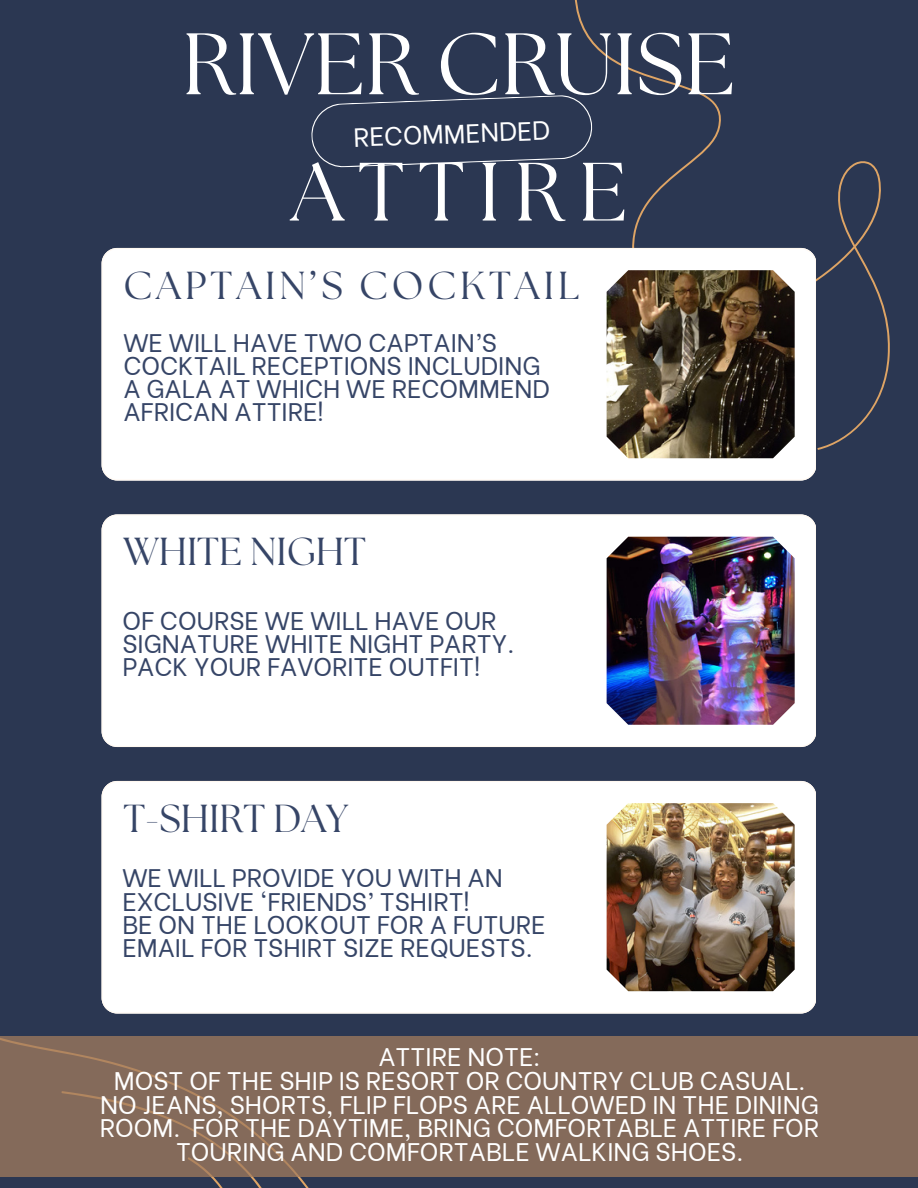
<style>
.page{position:relative;width:918px;height:1188px;background:#2b3752}
.page>*{position:absolute;margin:0;border:0;box-sizing:border-box;transform-origin:0 0}
.t1{font:87px "The Seasons";color:#fff}
.t2{font:82.5px "The Seasons";letter-spacing:.17em;color:#fff}
.t3{font:39px "The Seasons";color:#364567}
.t4{font:39px "The Seasons";letter-spacing:.1em;color:#364567}
.t5{font:26.25px "Be Vietnam";color:#fff}
.t6{font:25.35px/23.2px "Be Vietnam";color:#364567}
.t7{font:25.35px/23.7px "Be Vietnam";color:#fff;text-align:center}
</style>
<div class="page">
<svg style="left:574px;top:0;width:316px;height:450px"></svg>
<div style="left:102px;top:248px;width:714px;height:233px;background:#fff"></div>
<img style="left:607px;top:270px;width:188px;height:188px">
<svg style="left:311px;top:95px;width:281px;height:73px"></svg>
<div style="left:102px;top:514px;width:714px;height:233px;background:#fff"></div>
<img style="left:607px;top:537px;width:188px;height:188px">
<svg style="left:61px;top:1176px;width:220px;height:12px"></svg>
<div style="left:102px;top:781px;width:714px;height:233px;background:#fff"></div>
<img style="left:607px;top:803px;width:188px;height:188px">
<div style="left:0;top:1036px;width:918px;height:140px;background:#846a5a"></div>
<p class="t1" style="left:182px;top:25px;width:555px">RIVER CRUISE</p>
<p class="t5" style="left:353px;top:115px;width:198px;rotate:-2deg">RECOMMENDED</p>
<p class="t2" style="left:291px;top:155px;width:338px">ATTIRE</p>
<p class="t4" style="left:123px;top:268px;width:457px">CAPTAIN’S COCKTAIL</p>
<p class="t6" style="left:123px;top:328px;width:419px">WE WILL HAVE TWO CAPTAIN’S<br>COCKTAIL RECEPTIONS INCLUDING</p>
<p class="t6" style="left:123px;top:375px;width:428px">A GALA AT WHICH WE RECOMMEND<br>AFRICAN ATTIRE!</p>
<p class="t3" style="left:123px;top:534px;width:244px">WHITE NIGHT</p>
<p class="t6" style="left:122px;top:606px;width:393px">OF COURSE WE WILL HAVE OUR<br>SIGNATURE WHITE NIGHT PARTY.</p>
<p class="t6" style="left:122px;top:653px;width:359px">PACK YOUR FAVORITE OUTFIT!</p>
<p class="t3" style="left:123px;top:801px;width:226px">T-SHIRT DAY</p>
<p class="t6" style="left:122px;top:864px;width:382px">WE WILL PROVIDE YOU WITH AN<br>EXCLUSIVE ‘FRIENDS’ TSHIRT!</p>
<p class="t6" style="left:122px;top:910px;width:425px">BE ON THE LOOKOUT FOR A FUTURE<br>EMAIL FOR TSHIRT SIZE REQUESTS.</p>
<p class="t7" style="left:378px;top:1043px;width:164px">ATTIRE NOTE:</p>
<p class="t7" style="left:114px;top:1066px;width:693px">MOST OF THE SHIP IS RESORT OR COUNTRY CLUB CASUAL.</p>
<p class="t7" style="left:100px;top:1090px;width:721px">NO JEANS, SHORTS, FLIP FLOPS ARE ALLOWED IN THE DINING<br>ROOM. FOR THE DAYTIME, BRING COMFORTABLE ATTIRE FOR<br>TOURING AND COMFORTABLE WALKING SHOES.</p>
</div>
